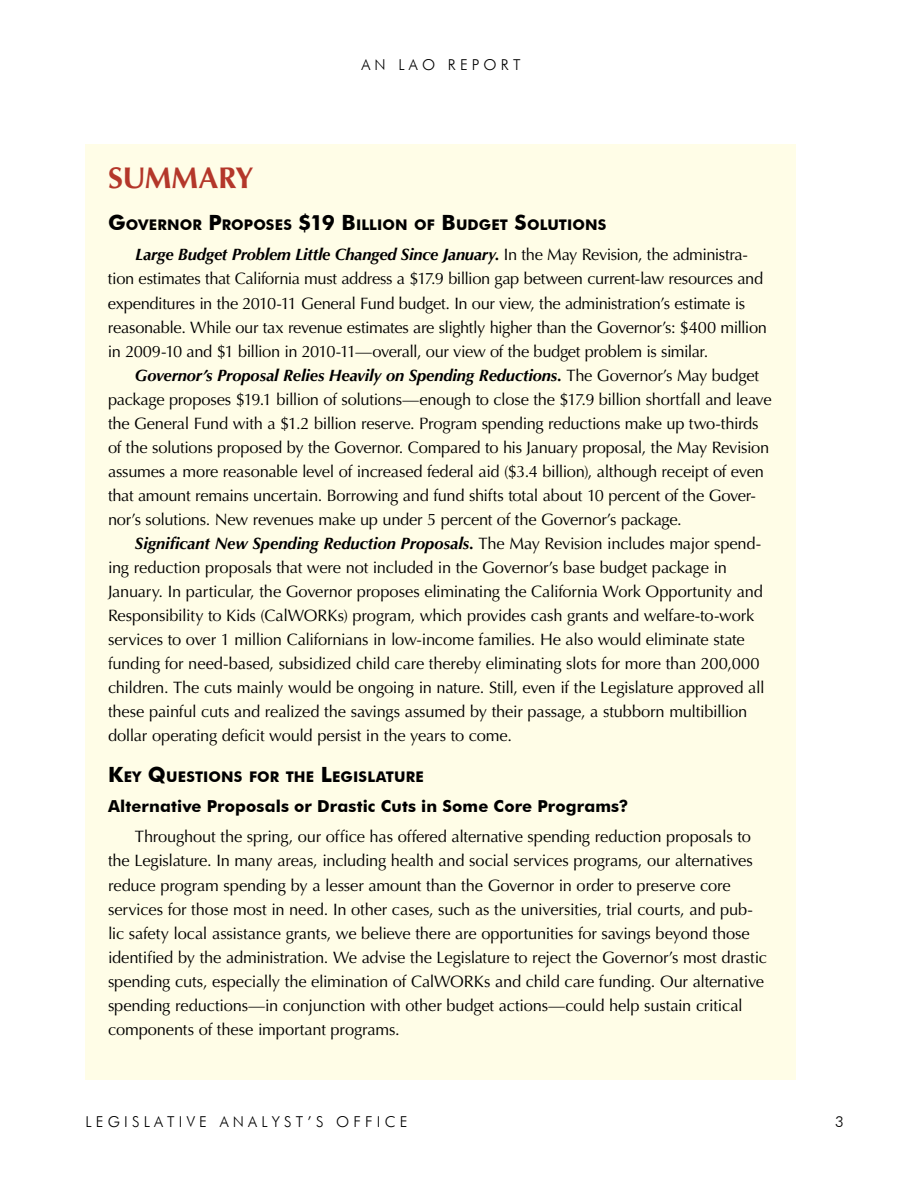
<style>
.page{position:relative;width:918px;height:1188px;background:#fff}
.page>*{position:absolute;margin:0;border:0;box-sizing:border-box;transform-origin:0 0}
.t1{font:700 30px "Optima LT Std";letter-spacing:-.02em;color:#b4372a}
.t2{font:16.5px/24px "Optima LT Std";letter-spacing:-.015em;color:#000}
.t3{font:700 16.5px "Futura BT";letter-spacing:.01em;color:#000}
.t4{font:300 15px "Futura BT";letter-spacing:.28em;color:#000}
.t5{font:700 14.7px "Futura BT";letter-spacing:.01em;color:#000}
.s1{font-size:21px}
.s2{font-weight:700;font-style:italic}
</style>
<div class="page">
<div style="left:86px;top:144px;width:710px;height:936px;background:#fffde7"></div>
<p class="t4" style="left:361px;top:55px;width:161px">AN LAO REPOR T</p>
<h1 class="t1" style="left:108px;top:161px;width:147px">SUMMARY</h1>
<p class="t5" style="left:108px;top:216px;width:500px"><span class="s1">G</span>OVERNOR <span class="s1">P</span>ROPOSES <span class="s1">$19 B</span>ILLION OF <span class="s1">B</span>UDGET <span class="s1">S</span>OLUTIONS</p>
<p class="t2" style="left:108px;top:243px;width:661px;text-indent:27px"><span class="s2">Large Budget Problem Little Changed Since January.</span> In the May Revision, the administra&shy;tion estimates that California must address a $17.9 billion gap between current-law resources and expenditures in the 2010‑11 General Fund budget. In our view, the administration’s estimate is reasonable. While our tax revenue estimates are slightly higher than the Governor’s: $400 million in 2009‑10 and $1 billion in 2010‑11—overall, our view of the budget problem is similar.</p>
<p class="t2" style="left:108px;top:363px;width:665px;text-indent:27px"><span class="s2">Governor’s Proposal Relies Heavily on Spending Reductions.</span> The Governor’s May budget package proposes $19.1 billion of solutions—enough to close the $17.9 billion shortfall and leave the General Fund with a $1.2 billion reserve. Program spending reductions make up two-thirds of the solutions proposed by the Governor. Compared to his January proposal, the May Revision assumes a more reasonable level of increased federal aid ($3.4 billion), although receipt of even that amount remains uncertain. Borrowing and fund shifts total about 10 percent of the Gover&shy;nor’s solutions. New revenues make up under 5 percent of the Governor’s package.</p>
<p class="t2" style="left:108px;top:531px;width:658px;text-indent:27px"><span class="s2">Significant New Spending Reduction Proposals.</span> The May Revision includes major spend&shy;ing reduction proposals that were not included in the Governor’s base budget package in January. In particular, the Governor proposes eliminating the California Work Opportunity and Responsibility to Kids (CalWORKs) program, which provides cash grants and welfare-to-work services to over 1 million Californians in low-income families. He also would eliminate state funding for need-based, subsidized child care thereby eliminating slots for more than 200,000 children. The cuts mainly would be ongoing in nature. Still, even if the Legislature approved all these painful cuts and realized the savings assumed by their passage, a stubborn multibillion dollar operating deficit would persist in the years to come.</p>
<p class="t5" style="left:108px;top:768px;width:317px"><span class="s1">K</span>EY <span class="s1">Q</span>UESTIONS FOR THE <span class="s1">L</span>EGISLATURE</p>
<p class="t3" style="left:108px;top:797px;width:522px">Alternative Proposals or Drastic Cuts in Some Core Programs?</p>
<p class="t2" style="left:108px;top:825px;width:661px;text-indent:27px">Throughout the spring, our office has offered alternative spending reduction proposals to the Legislature. In many areas, including health and social services programs, our alternatives reduce program spending by a lesser amount than the Governor in order to preserve core services for those most in need. In other cases, such as the universities, trial courts, and pub&shy;lic safety local assistance grants, we believe there are opportunities for savings beyond those identified by the administration. We advise the Legislature to reject the Governor’s most drastic spending cuts, especially the elimination of CalWORKs and child care funding. Our alternative spending reductions—in conjunction with other budget actions—could help sustain critical components of these important programs.</p>
<p class="t4" style="left:86px;top:1113px;width:323px">LEGISLATIVE ANALYST’S OFFICE</p>
<p class="t4" style="left:835px;top:1113px;width:10px">3</p>
</div>
